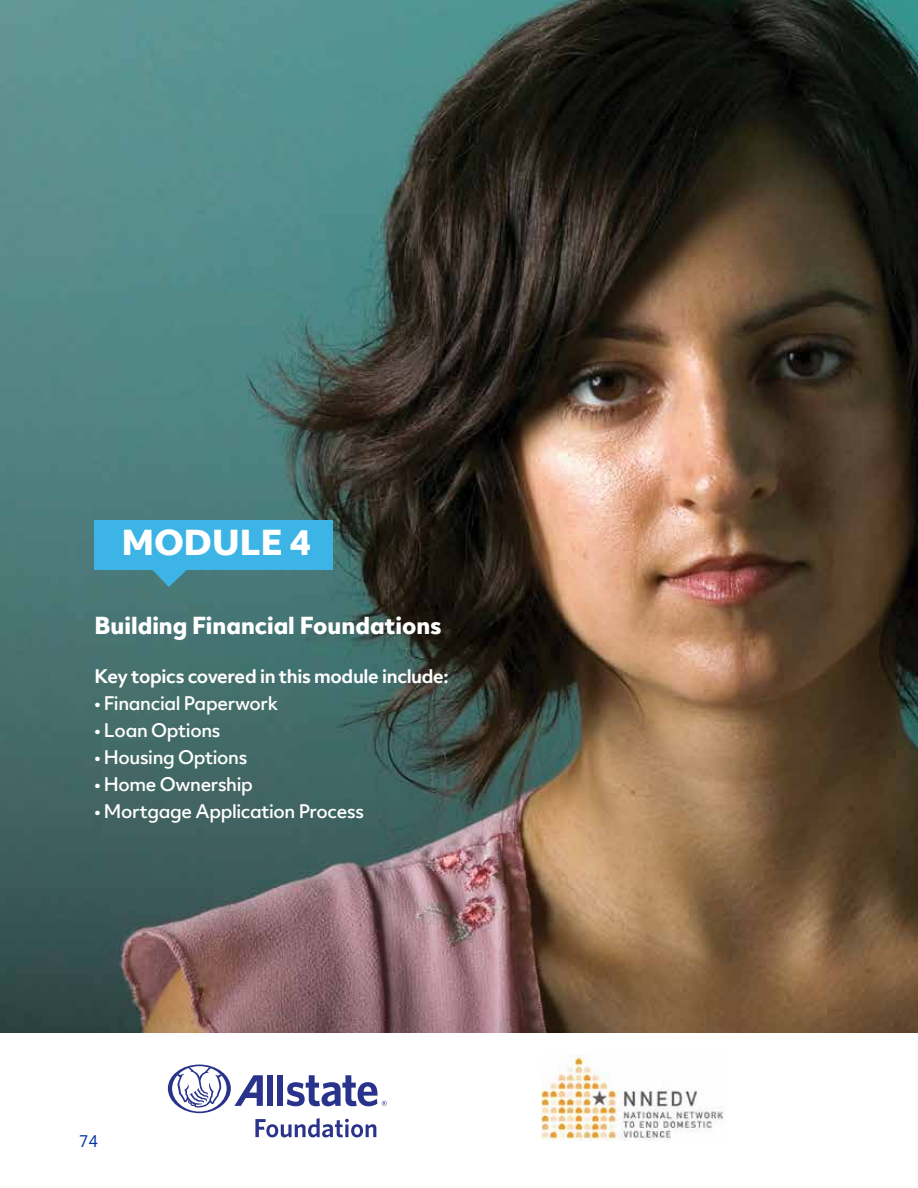
<style>
.page{position:relative;width:918px;height:1188px;background:#fff}
.page>*{position:absolute;margin:0;border:0;box-sizing:border-box;transform-origin:0 0}
.t1{font:800 33px "Allstate Objektiv";color:#fff}
.t2{font:800 22.5px "Allstate Objektiv";color:#fff}
.t3{font:500 18px "Allstate Objektiv";letter-spacing:-.02em;color:#fff}
.t4{font:700 18px "Allstate Objektiv";letter-spacing:-.02em;color:#fff}
.t5{font:15.75px "Allstate Objektiv";color:#0033a0}
</style>
<div class="page">
<img style="left:0;top:0;width:918px;height:1032px">
<div style="left:94px;top:521px;width:239px;height:49px;background:#3cb4e5"></div>
<svg style="left:144px;top:570px;width:50px;height:17px"></svg>
<img style="left:541px;top:1055px;width:182px;height:86px">
<svg style="left:168px;top:1065px;width:219px;height:72px"></svg>
<h1 class="t1" style="left:122px;top:519px;width:191px">MODULE 4</h1>
<p class="t2" style="left:94px;top:609px;width:349px">Building Financial Foundations</p>
<p class="t4" style="left:94px;top:664px;width:356px">Key topics covered in this module include:</p>
<p class="t3" style="left:94px;top:691px;width:185px">• Financial Paperwork</p>
<p class="t3" style="left:94px;top:718px;width:127px">• Loan Options</p>
<p class="t3" style="left:94px;top:745px;width:154px">• Housing Options</p>
<p class="t3" style="left:94px;top:772px;width:160px">• Home Ownership</p>
<p class="t3" style="left:94px;top:799px;width:271px">• Mortgage Application Process</p>
<p class="t5" style="left:79px;top:1130px;width:21px">74</p>
</div>
